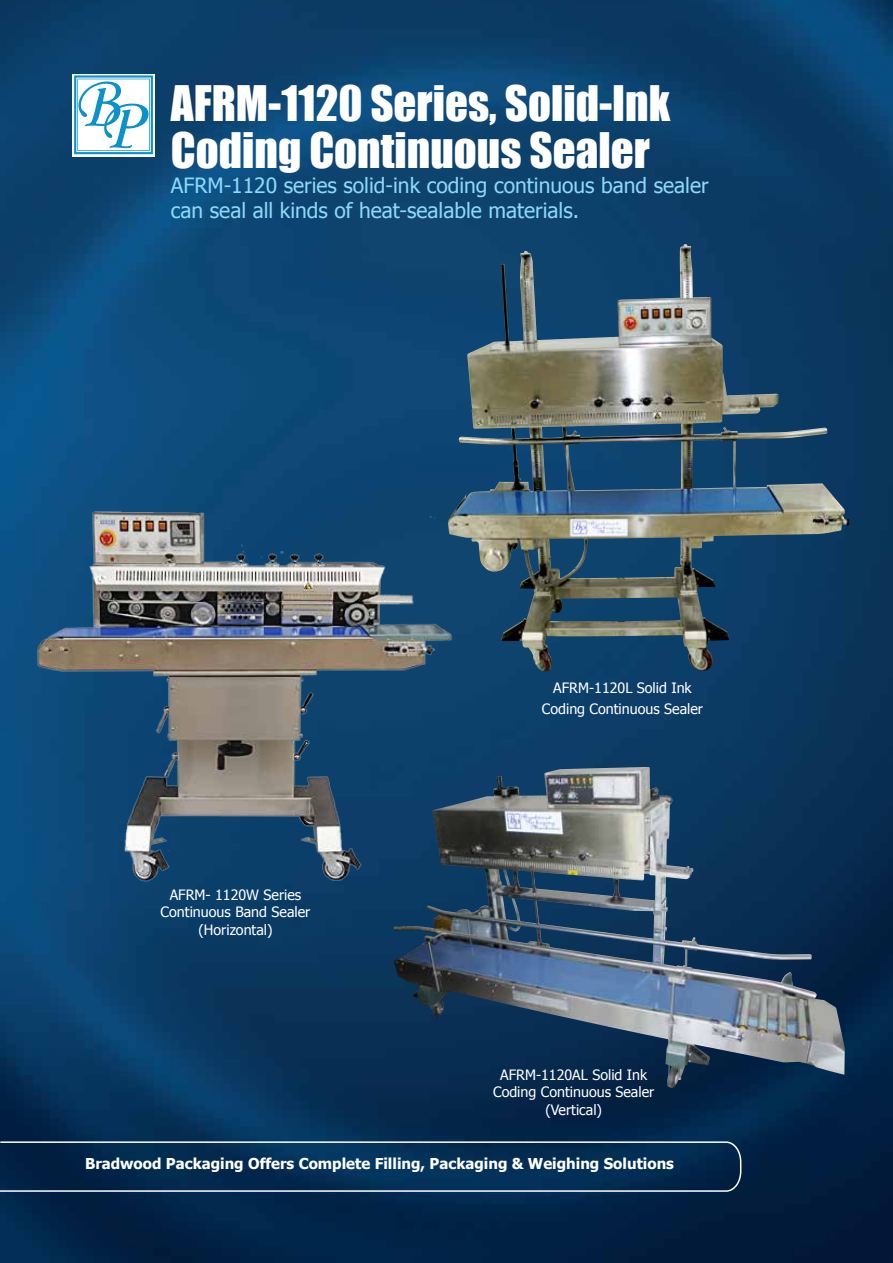
<style>
.page{position:relative;width:893px;height:1263px;background:#fff}
.page>*{position:absolute;margin:0;border:0;box-sizing:border-box;transform-origin:0 0}
.t1{font:45px/46.5px "Impact";color:#fff}
.t2{font:21px/25.2px "Tahoma";color:#8ed8f8}
.t3{font:700 15px "Tahoma";color:#fff}
.t4{font:14.25px/17.1px "Tahoma";color:#fff;text-align:center}
</style>
<div class="page">
<img style="left:0;top:0;width:893px;height:1263px">
<img style="left:448px;top:244px;width:237px;height:413px">
<div style="left:72px;top:74px;width:83px;height:82px;background:linear-gradient(to right,#cae6f3,#c9e6f3)"></div>
<svg style="left:74px;top:75px;width:79px;height:79px"></svg>
<svg style="left:0;top:1141px;width:742px;height:122px;background:#072b4e"></svg>
<img style="left:393px;top:767px;width:285px;height:321px">
<img style="left:24px;top:499px;width:435px;height:386px">
<h1 class="t1" style="left:171px;top:79px;width:501px">AFRM-1120 Series, Solid-Ink<br>Coding Continuous Sealer</h1>
<h2 class="t2" style="left:171px;top:172px;width:539px">AFRM-1120 series solid-ink coding continuous band sealer can seal all kinds of heat-sealable materials.</h2>
<p class="t4" style="left:161px;top:886px;width:151px">AFRM- 1120W Series<br>Continuous Band Sealer (Horizontal)</p>
<p class="t4" style="left:542px;top:677px;width:163px;line-height:21px">AFRM-1120L Solid Ink<br>Coding Continuous Sealer</p>
<p class="t4" style="left:493px;top:1066px;width:163px">AFRM-1120AL Solid Ink<br>Coding Continuous Sealer (Vertical)</p>
<p class="t3" style="left:85px;top:1153px;width:590px">Bradwood Packaging Offers Complete Filling, Packaging &amp; Weighing Solutions</p>
</div>
